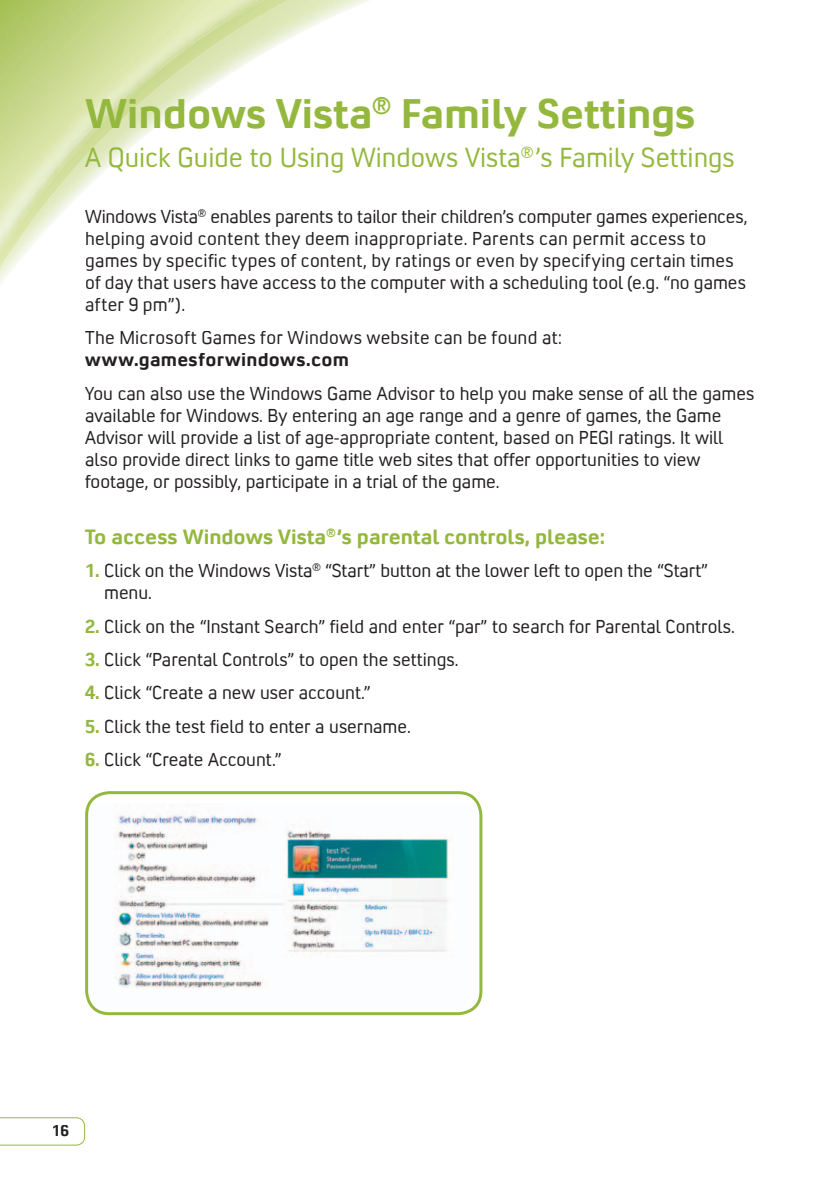
<style>
.page{position:relative;width:840px;height:1191px;background:#fff}
.page>*{position:absolute;margin:0;border:0;box-sizing:border-box;transform-origin:0 0}
.t1{font:700 42px "Convection";color:#94b83d}
.t2{font:28px "Convection";color:#94b83d}
.t3{font:700 21px "Convection";color:#94b83d}
.t4{font:19px/22px "Convection";color:#231f20}
.t5{font:700 19px "Convection";letter-spacing:.02em;color:#231f20}
.t6{font:700 16px "Convection";color:#231f20}
.s1{font-weight:700;color:#94b83d}
</style>
<div class="page">
<img style="left:0;top:0;width:288px;height:268px">
<img style="left:0;top:237px;width:190px;height:17px">
<img style="left:258px;top:0;width:6px;height:46px">
<img style="left:0;top:0;width:258px;height:237px">
<svg style="left:0;top:1117px;width:85px;height:28px"></svg>
<svg style="left:85px;top:791px;width:397px;height:224px"></svg>
<h1 class="t1" style="left:85px;top:86px;width:611px">Windows Vista<sup>®</sup> Family Settings</h1>
<h2 class="t2" style="left:85px;top:140px;width:650px">A Quick Guide to Using Windows Vista<sup>®</sup>’s Family Settings</h2>
<p class="t4" style="left:85px;top:205px;width:663px">Windows Vista<sup>®</sup> enables parents to tailor their children’s computer games experiences, helping avoid content they deem inappropriate. Parents can permit access to games by specific types of content, by ratings or even by specifying certain times of day that users have access to the computer with a scheduling tool (e.g. “no games after 9 pm”).</p>
<p class="t4" style="left:85px;top:326px;width:478px">The Microsoft Games for Windows website can be found at:</p>
<p class="t5" style="left:85px;top:347px;width:265px">www.gamesforwindows.com</p>
<p class="t4" style="left:85px;top:381px;width:670px">You can also use the Windows Game Advisor to help you make sense of all the games available for Windows. By entering an age range and a genre of games, the Game Advisor will provide a list of age-appropriate content, based on PEGI ratings. It will also provide direct links to game title web sites that offer opportunities to view footage, or possibly, participate in a trial of the game.</p>
<p class="t3" style="left:85px;top:523px;width:521px">To access Windows Vista<sup>®</sup>’s parental controls, please:</p>
<p class="t4" style="left:104px;top:559px;width:605px;text-indent:-19px"><span class="s1">1.</span> Click on the Windows Vista<sup>®</sup> “Start” button at the lower left to open the “Start” menu.</p>
<p class="t4" style="left:85px;top:614px;width:650px"><span class="s1">2.</span> Click on the “Instant Search” field and enter “par” to search for Parental Controls.</p>
<p class="t4" style="left:85px;top:647px;width:374px"><span class="s1">3.</span> Click “Parental Controls” to open the settings.</p>
<p class="t4" style="left:85px;top:681px;width:287px"><span class="s1">4.</span> Click “Create a new user account.”</p>
<p class="t4" style="left:85px;top:714px;width:327px"><span class="s1">5.</span> Click the test field to enter a username.</p>
<p class="t4" style="left:85px;top:747px;width:198px"><span class="s1">6.</span> Click “Create Account.”</p>
<p class="t6" style="left:52px;top:1120px;width:18px">16</p>
</div>
